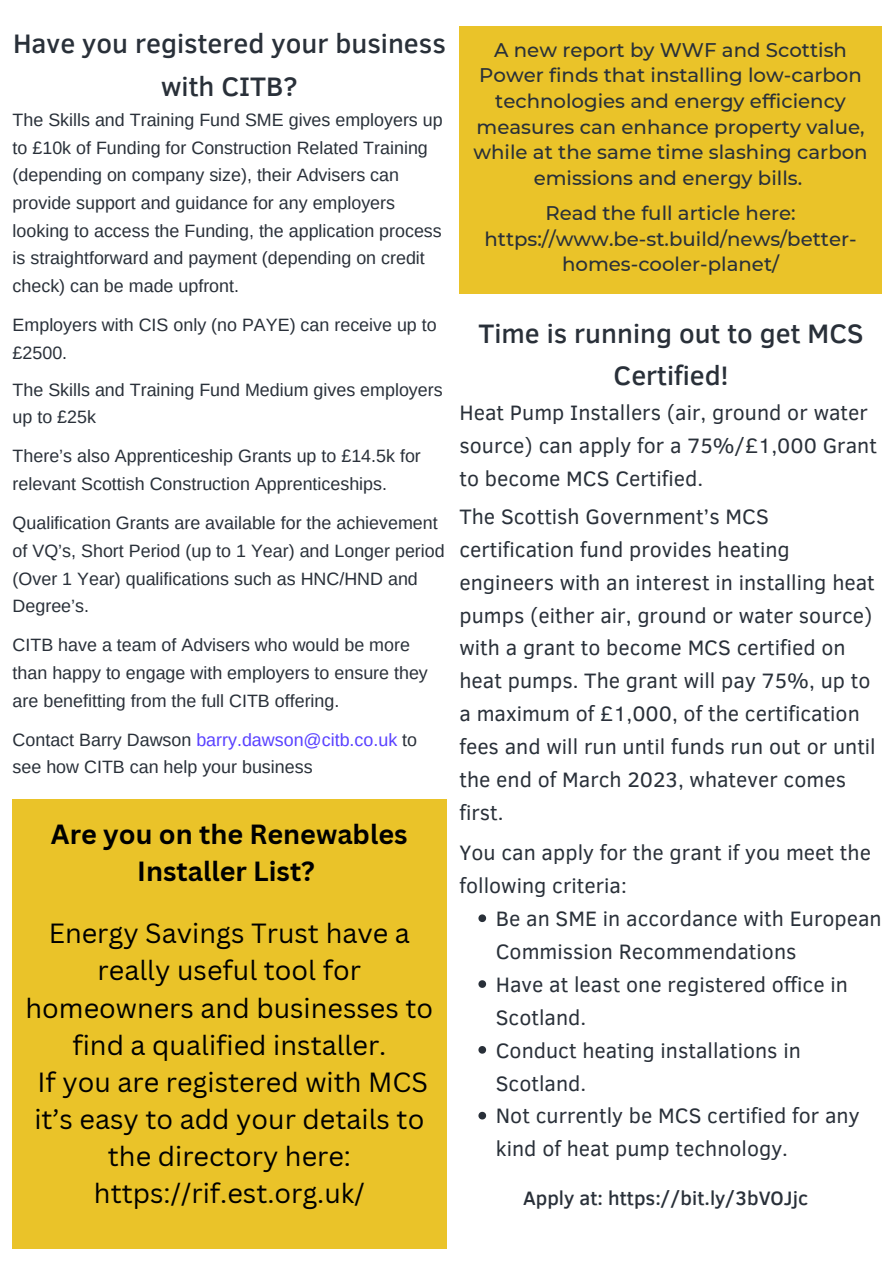
<style>
.page{position:relative;width:893px;height:1264px;background:#fff}
.page>*{position:absolute;margin:0;border:0;box-sizing:border-box;transform-origin:0 0}
.t1{font:500 27.45px/42.3px "Clear Sans";color:#293039;text-align:center}
.t2{font:27px/37px "Canva Sans";color:#000;text-align:center}
.t3{font:700 27px/37px "Canva Sans";color:#000;text-align:center}
.t4{font:21.45px/32.8px "Clear Sans";color:#293039}
.t5{font:500 19.95px "Clear Sans";color:#293039}
.t6{font:500 19.65px/25.5px "Montserrat";color:#293039;text-align:center}
.t7{font:17.85px/27.6px "Arimo";color:#293039}
.s1{color:#5941ff}
</style>
<div class="page">
<div style="left:13px;top:798px;width:433px;height:450px;background:#eac329"></div>
<div style="left:459px;top:26px;width:423px;height:268px;background:#eac329"></div>
<svg style="left:478px;top:914px;width:8px;height:8px"></svg>
<svg style="left:478px;top:980px;width:8px;height:7px"></svg>
<svg style="left:478px;top:1046px;width:8px;height:7px"></svg>
<svg style="left:478px;top:1111px;width:8px;height:8px"></svg>
<h1 class="t1" style="left:13px;top:21px;width:434px">Have you registered your business with CITB?</h1>
<p class="t7" style="left:13px;top:106px;width:431px">The Skills and Training Fund SME gives employers up to £10k of Funding for Construction Related Training (depending on company size), their Advisers can provide support and guidance for any employers looking to access the Funding, the application process is straightforward and payment (depending on credit check) can be made upfront.</p>
<p class="t7" style="left:13px;top:311px;width:425px">Employers with CIS only (no PAYE) can receive up to £2500.</p>
<p class="t7" style="left:13px;top:375px;width:431px">The Skills and Training Fund Medium gives employers up to £25k</p>
<p class="t7" style="left:13px;top:442px;width:410px">There’s also Apprenticeship Grants up to £14.5k for relevant Scottish Construction Apprenticeships.</p>
<p class="t7" style="left:13px;top:509px;width:433px">Qualification Grants are available for the achievement of VQ’s, Short Period (up to 1 Year) and Longer period (Over 1 Year) qualifications such as HNC/HND and Degree’s.</p>
<p class="t7" style="left:13px;top:631px;width:417px">CITB have a team of Advisers who would be more than happy to engage with employers to ensure they are benefitting from the full CITB offering.</p>
<p class="t7" style="left:13px;top:725px;width:406px">Contact Barry Dawson <span class="s1">barry.dawson@citb.co.uk</span> to see how CITB can help your business</p>
<h2 class="t3" style="left:51px;top:815px;width:358px">Are you on the Renewables<br>Installer List?</h2>
<h2 class="t2" style="left:26px;top:914px;width:409px">Energy Savings Trust have a really useful tool for homeowners and businesses to find a qualified installer.<br>If you are registered with MCS it’s easy to add your details to the directory here: https://rif.est.org.uk/</h2>
<p class="t6" style="left:473px;top:37px;width:395px">A new report by WWF and Scottish Power finds that installing low-carbon technologies and energy efficiency measures can enhance property value, while at the same time slashing carbon emissions and energy bills.</p>
<p class="t6" style="left:484px;top:200px;width:374px">Read the full article here: https://www.be-st.build/news/better&shy;homes-cooler-planet/</p>
<h1 class="t1" style="left:478px;top:310px;width:386px">Time is running out to get MCS<br>Certified!</h1>
<p class="t4" style="left:459px;top:395px;width:419px">Heat Pump Installers (air, ground or water source) can apply for a 75%/£1,000 Grant to become MCS Certified.</p>
<p class="t4" style="left:459px;top:499px;width:418px">The Scottish Government’s MCS certification fund provides heating engineers with an interest in installing heat pumps (either air, ground or water source) with a grant to become MCS certified on heat pumps. The grant will pay 75%, up to a maximum of £1,000, of the certification fees and will run until funds run out or until the end of March 2023, whatever comes first.</p>
<p class="t4" style="left:459px;top:835px;width:413px">You can apply for the grant if you meet the following criteria:</p>
<p class="t4" style="left:496px;top:901px;width:387px">Be an SME in accordance with European<br>Commission Recommendations<br>Have at least one registered office in<br>Scotland.<br>Conduct heating installations in<br>Scotland.<br>Not currently be MCS certified for any kind of heat pump technology.</p>
<p class="t5" style="left:523px;top:1183px;width:286px">Apply at: https://bit.ly/3bVOJjc</p>
</div>
